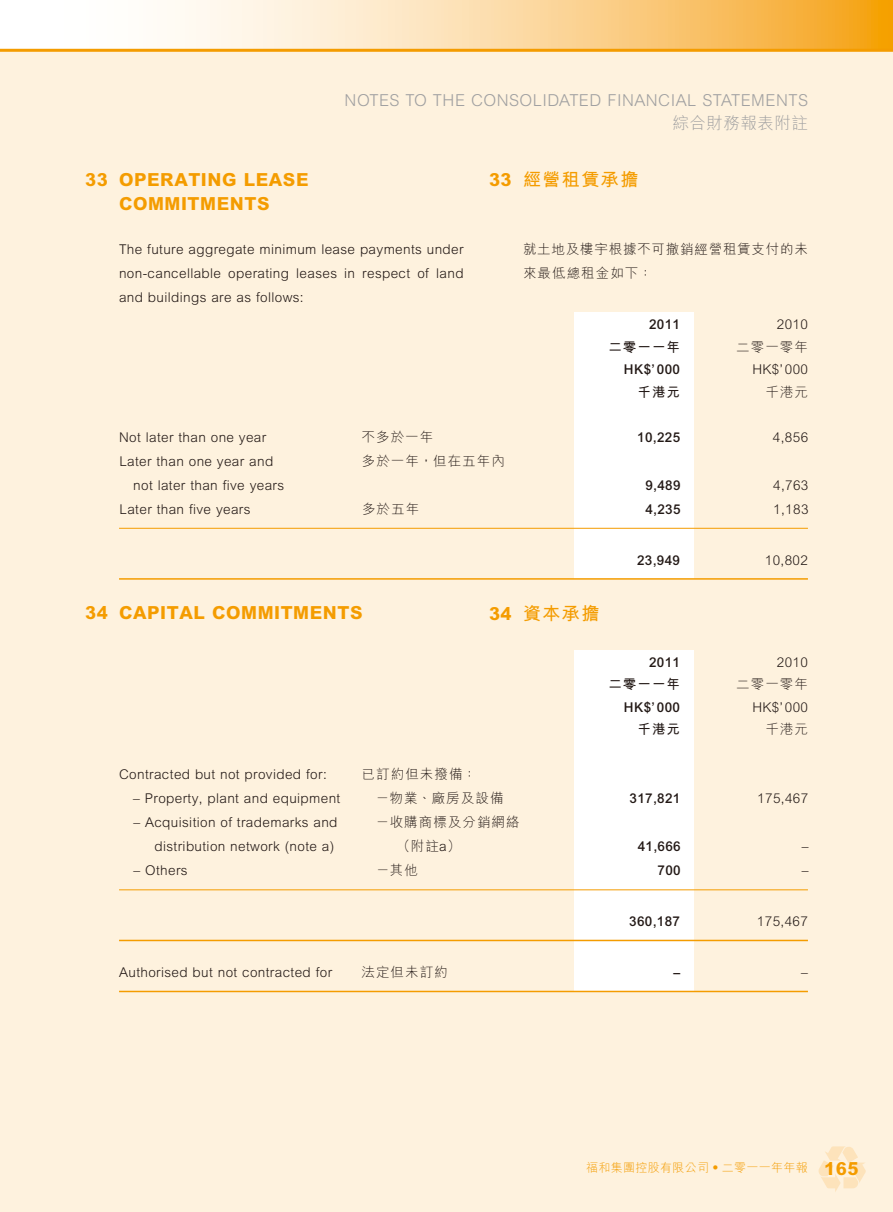
<style>
.page{position:relative;width:893px;height:1212px;background:#fef2de}
.page>*{position:absolute;margin:0;border:0;box-sizing:border-box;transform-origin:0 0}
.t1{font:800 18px/24px "Arial MT Std";letter-spacing:.03em;color:#f49c00;text-align:center}
.t2{font:700 18px "M Hei HK";letter-spacing:.08em;color:#f49c00}
.t3{font:300 16.5px "Arial MT Std";letter-spacing:.03em;color:#a0a0a1}
.t4{font:300 16.5px "M Hei HK";letter-spacing:.03em;color:#a0a0a1}
.t5{font:300 13.5px/24px "Arial MT Std";letter-spacing:.03em;color:#231916;text-align:justify}
.t6{font:300 13.5px "M Hei HK";letter-spacing:.08em;color:#231916}
.t7{font:500 13.5px "Arial MT Std";letter-spacing:.03em;color:#231916}
.t8{font:300 13.5px/24px "M Hei HK";letter-spacing:.06em;color:#231916}
.t9{font:700 13.5px "M Hei HK";letter-spacing:.08em;color:#231916}
.t10{font:300 12px "M Hei HK";letter-spacing:.03em;color:#f49c00}
.s1{font-family:"Arial MT Std";font-weight:800}
.s2{font-family:"Arial MT Std"}
.s3{font-family:"Arial MT Std";font-weight:800;font-size:18px}
</style>
<div class="page">
<svg style="left:819px;top:1146px;width:47px;height:46px"></svg>
<svg style="left:0;top:0;width:893px;height:49px"></svg>
<hr style="left:0;top:49px;width:893px;height:3px;background:#f49c00">
<div style="left:574px;top:313px;width:119px;height:266px;background:#fff"></div>
<hr style="left:119px;top:528px;width:689px;height:1px;background:#f49c00">
<hr style="left:119px;top:578px;width:689px;height:2px;background:#f49c00">
<div style="left:574px;top:650px;width:119px;height:341px;background:#fff"></div>
<hr style="left:119px;top:889px;width:689px;height:1px;background:#f49c00">
<hr style="left:119px;top:940px;width:689px;height:1px;background:#f49c00">
<hr style="left:119px;top:991px;width:689px;height:1px;background:#f49c00">
<p class="t3" style="left:345px;top:91px;width:465px">NOTES TO THE CONSOLIDATED FINANCIAL STATEMENTS</p>
<p class="t4" style="left:673px;top:111px;width:137px">綜合財務報表附註</p>
<h1 class="t1" style="left:85px;top:167px;width:225px">33 OPERATING LEASE<br>COMMITMENTS</h1>
<p class="t5" style="left:119px;top:237px;width:346px">The future aggregate minimum lease payments under non-cancellable operating leases in respect of land and buildings are as follows:</p>
<h1 class="t2" style="left:489px;top:166px;width:151px"><span class="s1">33</span> 經營租賃承擔</h1>
<p class="t8" style="left:523px;top:237px;width:286px">就土地及樓宇根據不可撤銷經營租賃支付的未來最低總租金如下：</p>
<p class="t7" style="left:649px;top:316px;width:32px">2011</p>
<p class="t5" style="left:777px;top:312px;width:33px">2010</p>
<p class="t9" style="left:608px;top:337px;width:73px">二零一一年</p>
<p class="t6" style="left:736px;top:337px;width:73px">二零一零年</p>
<p class="t7" style="left:624px;top:361px;width:58px">HK$’ 000</p>
<p class="t5" style="left:752px;top:357px;width:57px">HK$’ 000</p>
<p class="t9" style="left:637px;top:382px;width:44px">千港元</p>
<p class="t6" style="left:765px;top:382px;width:44px">千港元</p>
<p class="t5" style="left:119px;top:425px;width:149px">Not later than one year</p>
<p class="t6" style="left:362px;top:427px;width:73px">不多於一年</p>
<p class="t7" style="left:637px;top:429px;width:44px">10,225</p>
<p class="t5" style="left:773px;top:425px;width:37px">4,856</p>
<p class="t5" style="left:119px;top:449px;width:155px">Later than one year and</p>
<p class="t6" style="left:362px;top:451px;width:145px">多於一年，但在五年內</p>
<p class="t5" style="left:133px;top:473px;width:152px">not later than five years</p>
<p class="t7" style="left:645px;top:477px;width:37px">9,489</p>
<p class="t5" style="left:773px;top:473px;width:37px">4,763</p>
<p class="t5" style="left:120px;top:497px;width:133px">Later than five years</p>
<p class="t6" style="left:362px;top:499px;width:59px">多於五年</p>
<p class="t7" style="left:645px;top:501px;width:37px">4,235</p>
<p class="t5" style="left:773px;top:497px;width:37px">1,183</p>
<p class="t7" style="left:637px;top:552px;width:44px">23,949</p>
<p class="t5" style="left:765px;top:548px;width:45px">10,802</p>
<h1 class="t1" style="left:85px;top:600px;width:279px">34 CAPITAL COMMITMENTS</h1>
<p class="t7" style="left:649px;top:654px;width:32px">2011</p>
<p class="t5" style="left:777px;top:650px;width:33px">2010</p>
<p class="t9" style="left:608px;top:674px;width:73px">二零一一年</p>
<p class="t6" style="left:736px;top:675px;width:73px">二零一零年</p>
<p class="t7" style="left:624px;top:699px;width:58px">HK$’ 000</p>
<p class="t5" style="left:752px;top:695px;width:57px">HK$’ 000</p>
<p class="t9" style="left:637px;top:719px;width:44px">千港元</p>
<p class="t6" style="left:765px;top:720px;width:44px">千港元</p>
<p class="t5" style="left:119px;top:762px;width:209px">Contracted but not provided for:</p>
<p class="t6" style="left:362px;top:765px;width:116px">已訂約但未撥備：</p>
<p class="t5" style="left:133px;top:786px;width:209px">– Property, plant and equipment</p>
<p class="t6" style="left:376px;top:789px;width:129px">－物業、廠房及設備</p>
<p class="t7" style="left:630px;top:790px;width:52px">317,821</p>
<p class="t5" style="left:757px;top:786px;width:53px">175,467</p>
<p class="t5" style="left:133px;top:810px;width:206px">– Acquisition of trademarks and</p>
<p class="t6" style="left:376px;top:813px;width:145px">－收購商標及分銷網絡</p>
<p class="t5" style="left:154px;top:834px;width:181px">distribution network (note a)</p>
<p class="t6" style="left:397px;top:837px;width:65px">（附註<span class="s2">a</span>）</p>
<p class="t7" style="left:638px;top:838px;width:44px">41,666</p>
<p class="t5" style="left:802px;top:834px;width:8px">–</p>
<p class="t5" style="left:134px;top:858px;width:56px">– Others</p>
<p class="t6" style="left:376px;top:861px;width:43px">－其他</p>
<p class="t7" style="left:658px;top:862px;width:25px">700</p>
<p class="t5" style="left:802px;top:858px;width:8px">–</p>
<h1 class="t2" style="left:489px;top:600px;width:112px"><span class="s1">34</span> 資本承擔</h1>
<p class="t7" style="left:629px;top:913px;width:52px">360,187</p>
<p class="t5" style="left:757px;top:909px;width:53px">175,467</p>
<p class="t5" style="left:119px;top:960px;width:215px">Authorised but not contracted for</p>
<p class="t6" style="left:362px;top:963px;width:88px">法定但未訂約</p>
<p class="t7" style="left:673px;top:964px;width:8px">–</p>
<p class="t5" style="left:801px;top:960px;width:8px">–</p>
<p class="t10" style="left:586px;top:1159px;width:274px">福和集團控股有限公司•二零一一年年報 <span class="s3">165</span></p>
</div>
